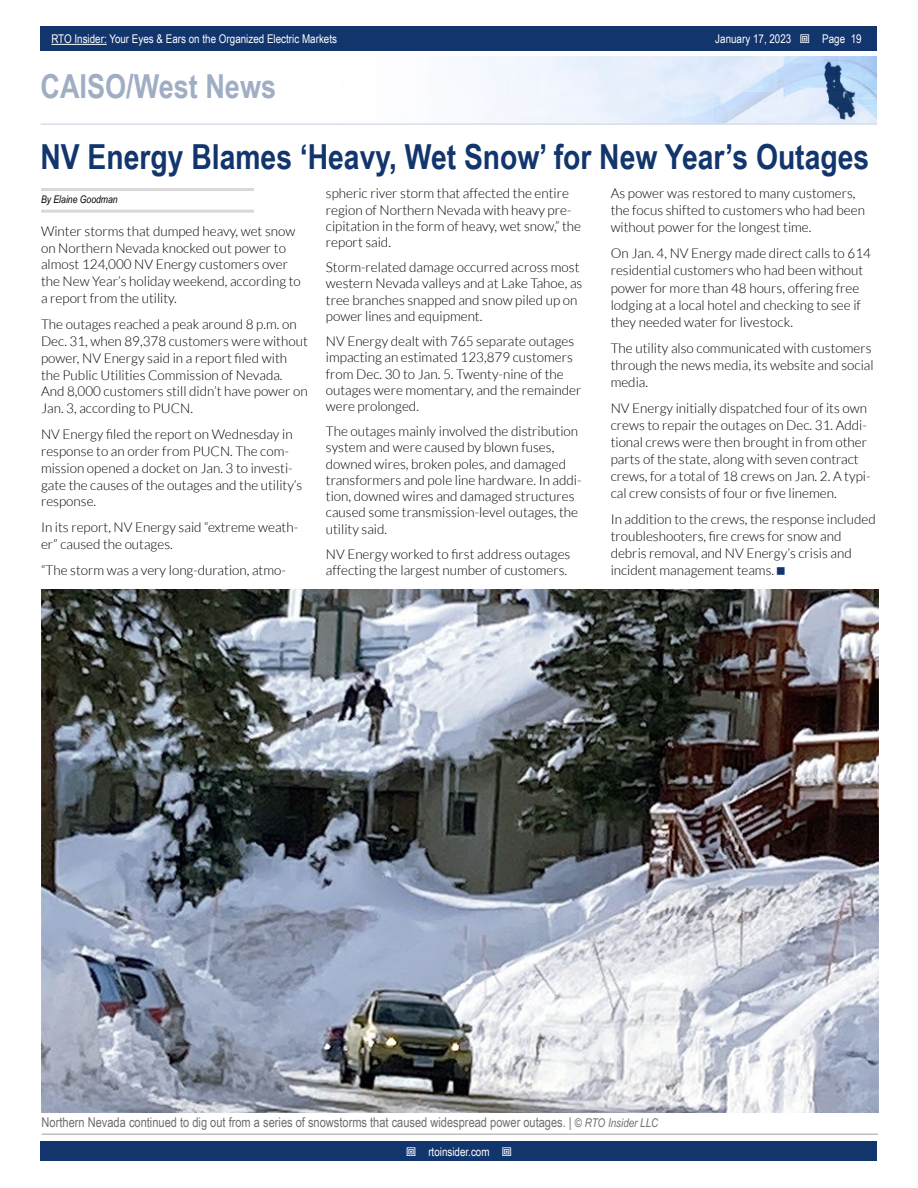
<style>
.page{position:relative;width:918px;height:1188px;background:#fff}
.page>*{position:absolute;margin:0;border:0;box-sizing:border-box;transform-origin:0 0}
.t1{font:700 34.5px "Arial Narrow";color:#11356c}
.t2{font:700 33px "Arial Narrow";color:#a0aec4}
.t3{font:300 13.5px/16.2px "Lato";color:#000}
.t4{font:13.5px "Arial Narrow";color:#6d6e71}
.t5{font:12px "Arial Narrow";color:#fff}
.t6{font:italic 10.5px "Arial Narrow";color:#000}
.s1{font-style:italic;font-size:12px}
</style>
<div class="page">
<div style="left:41px;top:1142px;width:836px;height:19px;background:#11356c"></div>
<div style="left:41px;top:27px;width:836px;height:24px;background:#11356c"></div>
<hr style="left:51px;top:44px;width:56px;height:1px;background:#fff">
<img style="left:474px;top:56px;width:403px;height:67px">
<hr style="left:40px;top:123px;width:837px;height:2px;background:#d6deec">
<hr style="left:41px;top:188px;width:213px;height:3px;background:#d8d8d8">
<hr style="left:41px;top:210px;width:213px;height:3px;background:#d8d8d8">
<hr style="left:42px;top:1133px;width:836px;height:2px;background:#bfbfbf">
<img style="left:41px;top:590px;width:837px;height:523px">
<p class="t5" style="left:51px;top:30px;width:287px">RTO Insider: Your Eyes &amp; Ears on the Organized Electric Markets</p>
<p class="t5" style="left:715px;top:30px;width:78px">January 17, 2023</p>
<p class="t5" style="left:822px;top:30px;width:41px">Page 19</p>
<h2 class="t2" style="left:40px;top:61px;width:237px">CAISO/West News</h2>
<h1 class="t1" style="left:40px;top:130px;width:830px">NV Energy Blames ‘Heavy, Wet Snow’ for New Year’s Outages</h1>
<p class="t6" style="left:41px;top:192px;width:78px">By Elaine Goodman</p>
<p class="t3" style="left:41px;top:223px;width:261px;line-height:16.8px">Winter storms that dumped heavy, wet snow on Northern Nevada knocked out power to almost 124,000 NV Energy customers over the New Year’s holiday weekend, according to a report from the utility.</p>
<p class="t3" style="left:41px;top:316px;width:268px;line-height:16.8px">The outages reached a peak around 8 p.m. on Dec. 31, when 89,378 customers were without power, NV Energy said in a report filed with the Public Utilities Commission of Nevada.<br>And 8,000 customers still didn’t have power on Jan. 3, according to PUCN.</p>
<p class="t3" style="left:41px;top:426px;width:263px;line-height:16.8px">NV Energy filed the report on Wednesday in response to an order from PUCN. The com&shy;mission opened a docket on Jan. 3 to investi&shy;gate the causes of the outages and the utility’s response.</p>
<p class="t3" style="left:41px;top:519px;width:259px;line-height:16.8px">In its report, NV Energy said “extreme weath&shy;er” caused the outages.</p>
<p class="t3" style="left:41px;top:562px;width:246px">“The storm was a very long-duration, atmo-</p>
<p class="t3" style="left:326px;top:185px;width:257px">spheric river storm that affected the entire region of Northern Nevada with heavy pre&shy;cipitation in the form of heavy, wet snow,” the report said.</p>
<p class="t3" style="left:326px;top:259px;width:258px">Storm-related damage occurred across most western Nevada valleys and at Lake Tahoe, as tree branches snapped and snow piled up on power lines and equipment.</p>
<p class="t3" style="left:326px;top:333px;width:257px">NV Energy dealt with 765 separate outages impacting an estimated 123,879 customers from Dec. 30 to Jan. 5. Twenty-nine of the outages were momentary, and the remainder were prolonged.</p>
<p class="t3" style="left:326px;top:423px;width:257px">The outages mainly involved the distribution system and were caused by blown fuses, downed wires, broken poles, and damaged transformers and pole line hardware. In addi&shy;tion, downed wires and damaged structures caused some transmission-level outages, the utility said.</p>
<p class="t3" style="left:326px;top:546px;width:246px">NV Energy worked to first address outages affecting the largest number of customers.</p>
<p class="t3" style="left:611px;top:185px;width:256px;line-height:17.1px">As power was restored to many customers, the focus shifted to customers who had been without power for the longest time.</p>
<p class="t3" style="left:611px;top:245px;width:262px;line-height:17.1px">On Jan. 4, NV Energy made direct calls to 614 residential customers who had been without power for more than 48 hours, offering free lodging at a local hotel and checking to see if they needed water for livestock.</p>
<p class="t3" style="left:611px;top:339px;width:264px;line-height:17.1px">The utility also communicated with customers through the news media, its website and social media.</p>
<p class="t3" style="left:611px;top:399px;width:261px;line-height:17.1px">NV Energy initially dispatched four of its own crews to repair the outages on Dec. 31. Addi&shy;tional crews were then brought in from other parts of the state, along with seven contract crews, for a total of 18 crews on Jan. 2. A typi&shy;cal crew consists of four or five linemen.</p>
<p class="t3" style="left:611px;top:511px;width:267px;line-height:17.1px">In addition to the crews, the response included troubleshooters, fire crews for snow and debris removal, and NV Energy’s crisis and incident management teams.</p>
<p class="t4" style="left:42px;top:1112px;width:618px">Northern Nevada continued to dig out from a series of snowstorms that caused widespread power outages. | <span class="s1">© RTO Insider LLC</span></p>
<p class="t5" style="left:428px;top:1143px;width:63px">rtoinsider.com</p>
</div>
